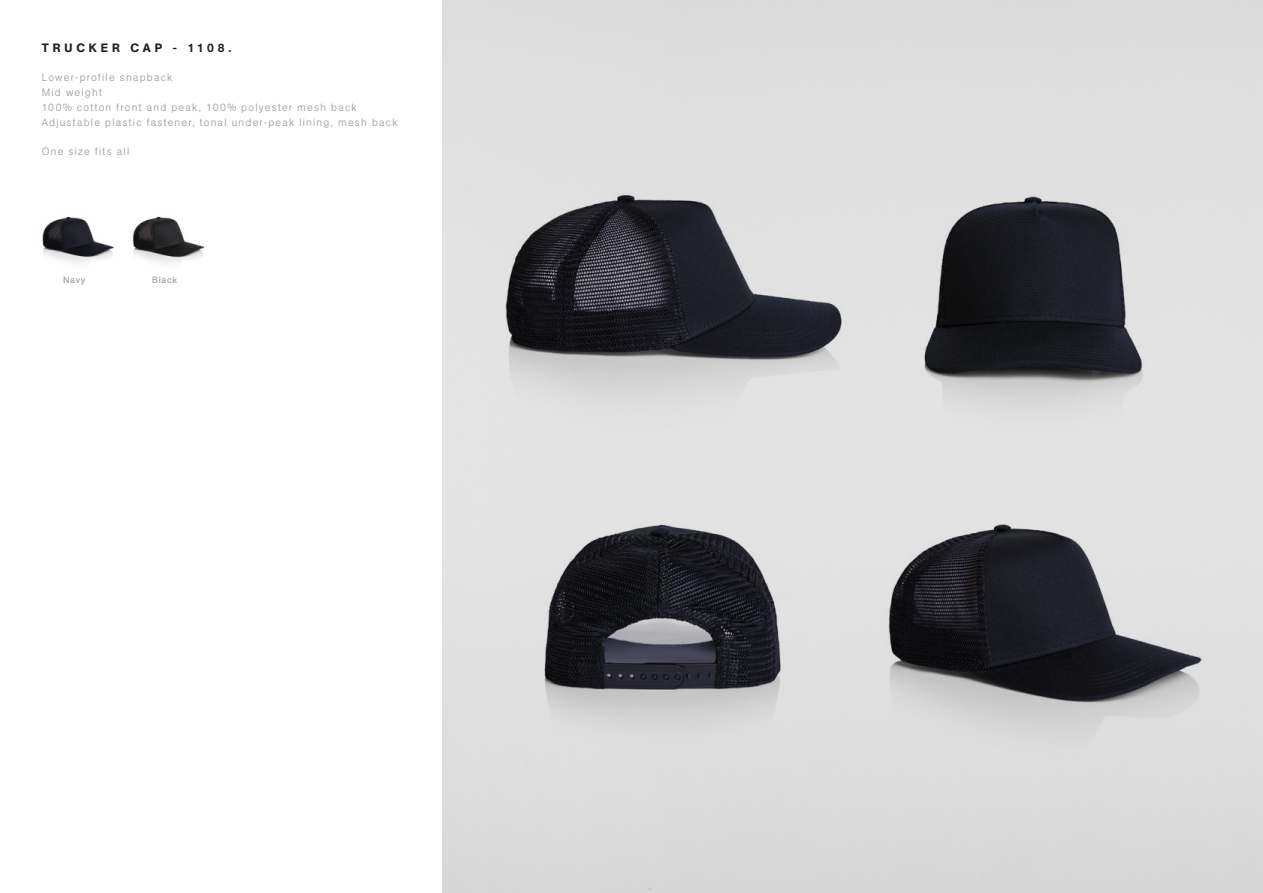
<style>
.page{position:relative;width:1263px;height:893px;background:#fff}
.page>*{position:absolute;margin:0;border:0;box-sizing:border-box;transform-origin:0 0}
.t1{font:500 12px "AG Book Pro";letter-spacing:.325em;color:#231f20}
.t2{font:300 10.5px/15px "AG Book Pro";letter-spacing:.115em;color:#939598}
.t3{font:9px "AG Book Pro";letter-spacing:.08em;color:#939598}
</style>
<div class="page">
<img style="left:42px;top:216px;width:72px;height:47px">
<img style="left:132px;top:216px;width:72px;height:47px">
<img style="left:453px;top:86px;width:371px;height:325px">
<img style="left:444px;top:411px;width:377px;height:416px">
<img style="left:824px;top:86px;width:416px;height:415px">
<img style="left:821px;top:411px;width:416px;height:416px">
<p class="t1" style="left:42px;top:40px;width:191px">TRUCKER CAP - 1108.</p>
<p class="t2" style="left:42px;top:69px;width:357px">Lower-profile snapback<br>Mid weight<br>100% cotton front and peak, 100% polyester mesh back Adjustable plastic fastener, tonal under-peak lining, mesh back</p>
<p class="t2" style="left:42px;top:143px;width:89px">One size fits all</p>
<p class="t3" style="left:63px;top:274px;width:24px">Navy</p>
<p class="t3" style="left:152px;top:274px;width:27px">Black</p>
</div>
